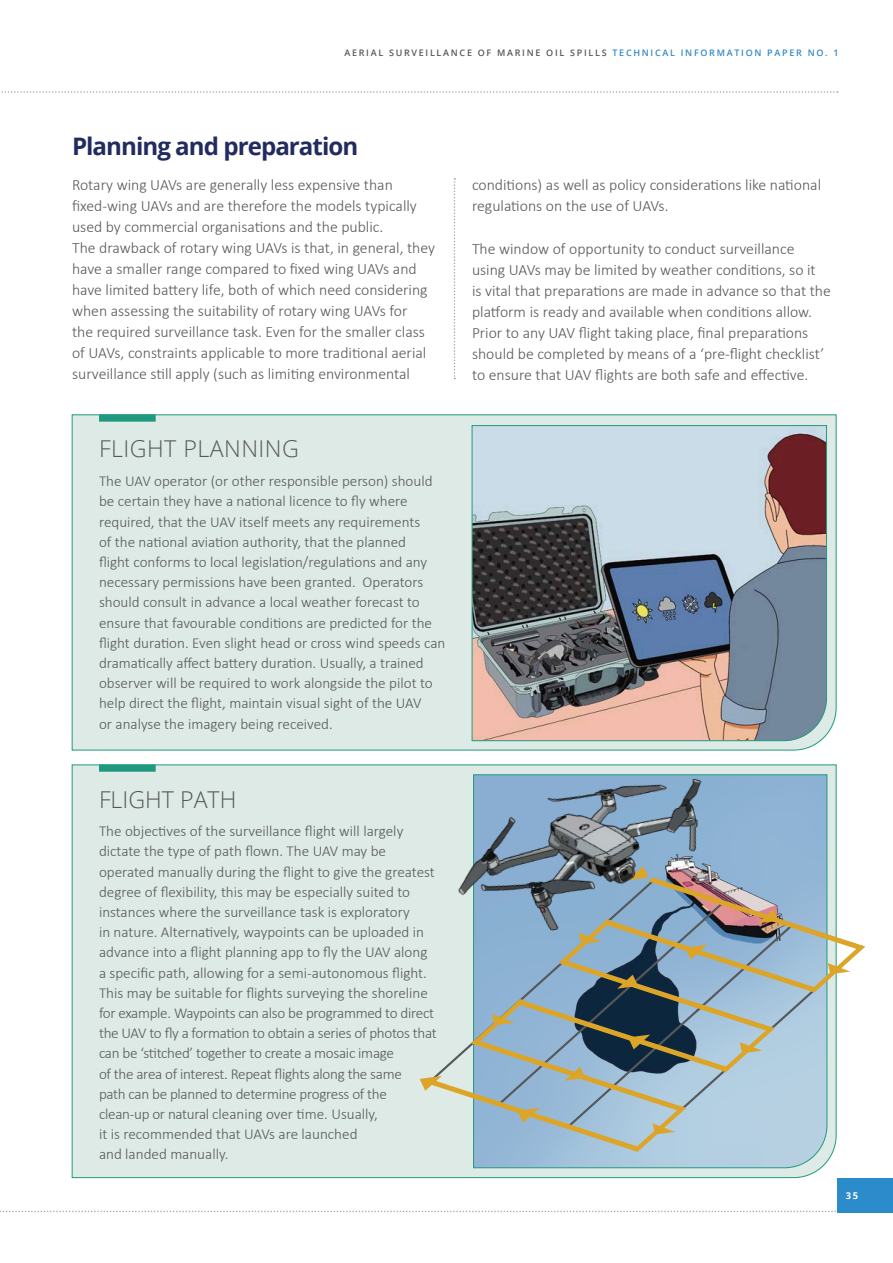
<style>
.page{position:relative;width:893px;height:1263px;background:#fff}
.page>*{position:absolute;margin:0;border:0;box-sizing:border-box;transform-origin:0 0}
.t1{font:700 24.15px "Open Sans";letter-spacing:-.04em;color:#222b60}
.t2{font:300 23.25px "Open Sans";letter-spacing:.02em;color:#57585a}
.t3{font:300 23.25px "Open Sans";color:#57585a}
.t4{font:300 15.75px/21px "Calibri";color:#57585a}
.t5{font:300 15.15px/20.2px "Calibri";color:#57585a}
.t6{font:700 9.3px "Open Sans";color:#fff}
.t7{font:600 9px "Open Sans";letter-spacing:.19em;color:#57585a}
.s1{color:#3289c9}
</style>
<div class="page">
<svg style="left:1px;top:91px;width:837px;height:2px"></svg>
<svg style="left:0;top:1211px;width:838px;height:1px"></svg>
<div style="left:838px;top:1178px;width:55px;height:34px;background:#2c8bcb"></div>
<svg style="left:454px;top:178px;width:1px;height:201px"></svg>
<div style="left:71px;top:414px;width:766px;height:337px;background:#ddeae5"></div>
<div style="left:99px;top:414px;width:57px;height:8px;background:#209a7e"></div>
<svg style="left:471px;top:425px;width:356px;height:316px;background:#90949c"></svg>
<div style="left:71px;top:764px;width:766px;height:414px;background:#ddeae5"></div>
<div style="left:99px;top:764px;width:57px;height:8px;background:#209a7e"></div>
<svg style="left:473px;top:1156px;width:355px;height:12px;background:#a3c6d8"></svg>
<img style="left:749px;top:766px;width:88px;height:100px">
<svg style="left:411px;top:866px;width:455px;height:290px;background:#a6bac1"></svg>
<img style="left:427px;top:732px;width:322px;height:224px">
<p class="t7" style="left:344px;top:46px;width:496px">AERIAL SURVEILLANCE OF MARINE OIL SPILLS <span class="s1">TECHNICAL INFORMATION PAPER NO. 1</span></p>
<p class="t1" style="left:72px;top:129px;width:288px">Planning and preparation</p>
<p class="t4" style="left:72px;top:175px;width:365px">Rotary wing UAVs are generally less expensive than fixed-wing UAVs and are therefore the models typically used by commercial organisations and the public.<br>The drawback of rotary wing UAVs is that, in general, they have a smaller range compared to fixed wing UAVs and have limited battery life, both of which need considering when assessing the suitability of rotary wing UAVs for<br>the required surveillance task. Even for the smaller class of UAVs, constraints applicable to more traditional aerial surveillance still apply (such as limiting environmental</p>
<p class="t2" style="left:99px;top:433px;width:201px">FLIGHT PLANNING</p>
<p class="t5" style="left:99px;top:471px;width:348px">The UAV operator (or other responsible person) should be certain they have a national licence to fly where required, that the UAV itself meets any requirements<br>of the national aviation authority, that the planned<br>flight conforms to local legislation/regulations and any necessary permissions have been granted. Operators should consult in advance a local weather forecast to ensure that favourable conditions are predicted for the flight duration. Even slight head or cross wind speeds can dramatically affect battery duration. Usually, a trained observer will be required to work alongside the pilot to help direct the flight, maintain visual sight of the UAV<br>or analyse the imagery being received.</p>
<p class="t3" style="left:99px;top:783px;width:139px">FLIGHT PATH</p>
<p class="t5" style="left:99px;top:821px;width:339px">The objectives of the surveillance flight will largely dictate the type of path flown. The UAV may be operated manually during the flight to give the greatest degree of flexibility, this may be especially suited to instances where the surveillance task is exploratory<br>in nature. Alternatively, waypoints can be uploaded in advance into a flight planning app to fly the UAV along a specific path, allowing for a semi-autonomous flight.<br>This may be suitable for flights surveying the shoreline for example. Waypoints can also be programmed to direct the UAV to fly a formation to obtain a series of photos that can be ‘stitched’ together to create a mosaic image<br>of the area of interest. Repeat flights along the same<br>path can be planned to determine progress of the clean-up or natural cleaning over time. Usually,<br>it is recommended that UAVs are launched<br>and landed manually.</p>
<p class="t4" style="left:472px;top:175px;width:351px">conditions) as well as policy considerations like national regulations on the use of UAVs.</p>
<p class="t4" style="left:472px;top:238px;width:360px">The window of opportunity to conduct surveillance using UAVs may be limited by weather conditions, so it<br>is vital that preparations are made in advance so that the platform is ready and available when conditions allow.<br>Prior to any UAV flight taking place, final preparations should be completed by means of a ‘pre-flight checklist’ to ensure that UAV flights are both safe and effective.</p>
<p class="t6" style="left:846px;top:1189px;width:14px">35</p>
</div>
